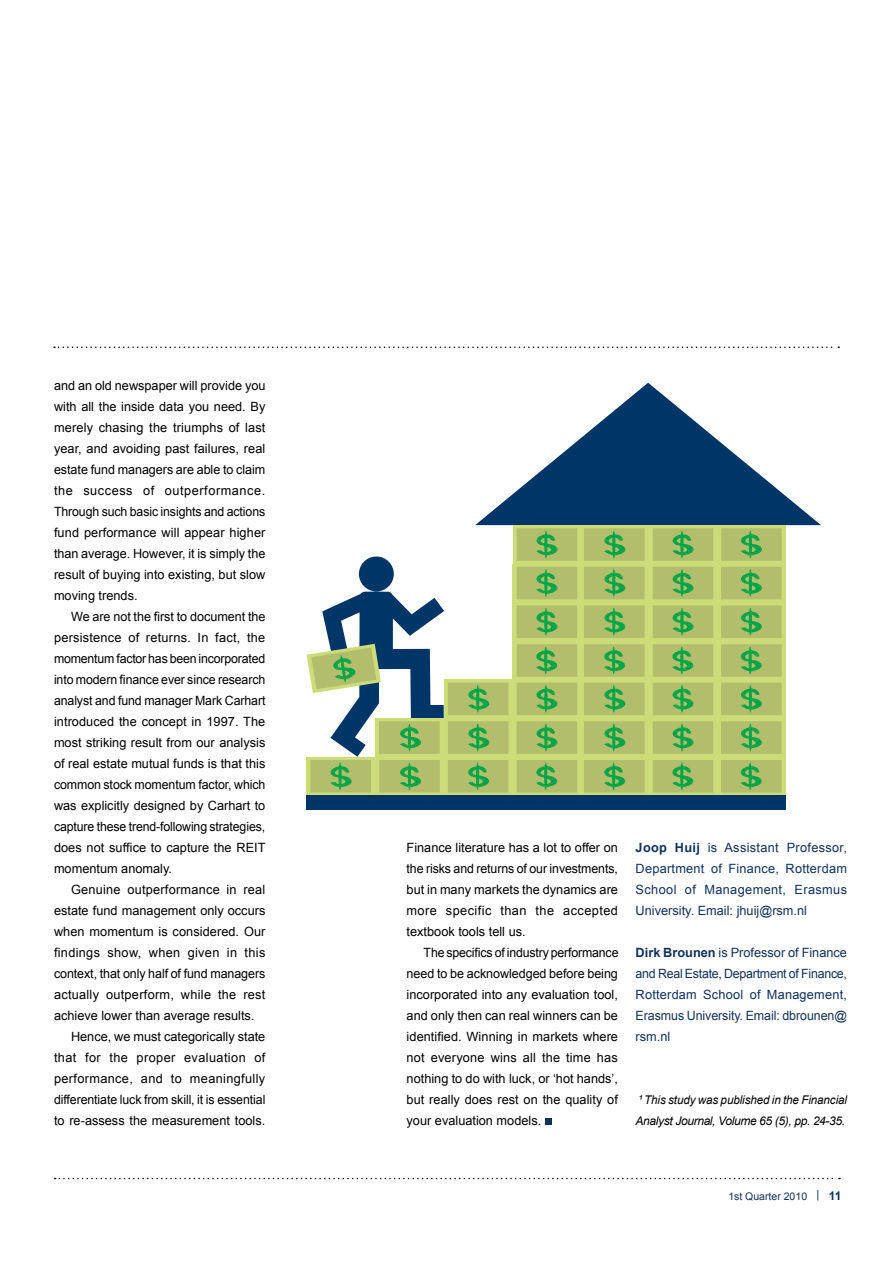
<style>
.page{position:relative;width:893px;height:1263px;background:#fff}
.page>*{position:absolute;margin:0;border:0;box-sizing:border-box;transform-origin:0 0}
.t1{font:12.75px/21px "Arial";color:#000;text-align:justify}
.t2{font:12.75px/21px "Arial";color:#10315a;text-align:justify}
.t3{font:12.75px "Arial";letter-spacing:.02em;color:#000}
.t4{font:12.75px "Arial";letter-spacing:.025em;color:#000}
.t5{font:12.75px "Arial";letter-spacing:.03em;color:#000}
.t6{font:italic 12px/21px "Arial";letter-spacing:-.01em;color:#000}
.t7{font:10.5px "Arial";color:#10315a}
.s1{font-weight:700}
.s2{font-size:11.25px}
.s3{font-weight:700;font-size:12px}
</style>
<div class="page">
<svg style="left:55px;top:1178px;width:785px;height:1px"></svg>
<div style="left:545px;top:1118px;width:7px;height:7px;background:#10315a"></div>
<svg style="left:54px;top:347px;width:785px;height:1px"></svg>
<div style="left:306px;top:757px;width:69px;height:39px;background:linear-gradient(to right,#cbdc78,#cbdc78)"></div>
<div style="left:375px;top:757px;width:69px;height:39px;background:linear-gradient(to right,#cbdc78,#cbdc78)"></div>
<div style="left:444px;top:718px;width:69px;height:39px;background:linear-gradient(to bottom,#c6d575,#c6d575)"></div>
<div style="left:444px;top:679px;width:69px;height:39px;background:linear-gradient(to bottom,#c6d675,#c5d575)"></div>
<div style="left:444px;top:757px;width:69px;height:39px;background:linear-gradient(to right,#ccdd78,#cadb77)"></div>
<div style="left:512px;top:718px;width:69px;height:39px;background:#cbdc78"></div>
<div style="left:512px;top:679px;width:69px;height:39px;background:#cbdc78"></div>
<div style="left:512px;top:757px;width:69px;height:39px;background:#cbdc78"></div>
<svg style="left:517px;top:683px;width:60px;height:32px;background:#9cba67"></svg>
<svg style="left:517px;top:721px;width:60px;height:33px;background:#9dbb67"></svg>
<svg style="left:517px;top:760px;width:60px;height:32px;background:#9cba67"></svg>
<div style="left:580px;top:718px;width:69px;height:39px;background:#cbdc78"></div>
<div style="left:580px;top:679px;width:69px;height:39px;background:linear-gradient(to right,#cada77,#c8d876)"></div>
<div style="left:580px;top:757px;width:69px;height:39px;background:linear-gradient(to bottom,#c7d776,#c7d776)"></div>
<svg style="left:584px;top:683px;width:60px;height:32px;background:#9cba67"></svg>
<svg style="left:584px;top:721px;width:61px;height:33px;background:#9dbb67"></svg>
<svg style="left:584px;top:760px;width:60px;height:32px;background:#9cba67"></svg>
<div style="left:648px;top:718px;width:69px;height:39px;background:#cbdc78"></div>
<div style="left:649px;top:679px;width:68px;height:39px;background:#cbdc78"></div>
<div style="left:649px;top:757px;width:68px;height:39px;background:#cbdc78"></div>
<svg style="left:653px;top:683px;width:60px;height:32px;background:#9cba67"></svg>
<svg style="left:653px;top:721px;width:60px;height:33px;background:#9dbb67"></svg>
<svg style="left:653px;top:760px;width:60px;height:32px;background:#9cba67"></svg>
<div style="left:512px;top:602px;width:69px;height:39px;background:#cbdc78"></div>
<div style="left:512px;top:564px;width:69px;height:38px;background:#cbdc78"></div>
<div style="left:512px;top:641px;width:69px;height:39px;background:#cbdc78"></div>
<svg style="left:517px;top:567px;width:60px;height:32px;background:#9cba67"></svg>
<svg style="left:517px;top:605px;width:60px;height:33px;background:#9dbb67"></svg>
<svg style="left:517px;top:644px;width:60px;height:33px;background:#9dbb67"></svg>
<div style="left:580px;top:602px;width:69px;height:39px;background:#cbdc78"></div>
<div style="left:580px;top:564px;width:69px;height:38px;background:#cbdc78"></div>
<div style="left:580px;top:641px;width:69px;height:39px;background:#cbdc78"></div>
<svg style="left:584px;top:567px;width:60px;height:32px;background:#9cba67"></svg>
<svg style="left:584px;top:605px;width:61px;height:33px;background:#9dbb67"></svg>
<svg style="left:584px;top:644px;width:60px;height:33px;background:#9dbb67"></svg>
<div style="left:648px;top:602px;width:69px;height:39px;background:#cbdc78"></div>
<div style="left:649px;top:564px;width:68px;height:38px;background:#cbdc78"></div>
<div style="left:649px;top:641px;width:68px;height:39px;background:#cbdc78"></div>
<svg style="left:653px;top:567px;width:60px;height:32px;background:#9cba67"></svg>
<svg style="left:653px;top:605px;width:60px;height:33px;background:#9dbb67"></svg>
<svg style="left:653px;top:644px;width:60px;height:33px;background:#9dbb67"></svg>
<div style="left:717px;top:718px;width:69px;height:39px;background:#cbdc78"></div>
<div style="left:717px;top:679px;width:69px;height:39px;background:#cbdc78"></div>
<div style="left:717px;top:757px;width:69px;height:39px;background:#cbdc78"></div>
<svg style="left:721px;top:683px;width:61px;height:32px;background:#9cbb67"></svg>
<svg style="left:721px;top:721px;width:61px;height:33px;background:#9dbb67"></svg>
<svg style="left:721px;top:760px;width:61px;height:32px;background:#9cbb67"></svg>
<div style="left:717px;top:602px;width:69px;height:39px;background:#cbdc78"></div>
<div style="left:717px;top:564px;width:69px;height:38px;background:#cbdc78"></div>
<div style="left:717px;top:641px;width:69px;height:39px;background:#cbdc78"></div>
<svg style="left:721px;top:567px;width:61px;height:32px;background:#9cbb67"></svg>
<svg style="left:721px;top:605px;width:61px;height:33px;background:#9dbb67"></svg>
<svg style="left:721px;top:644px;width:61px;height:33px;background:#9dbb67"></svg>
<svg style="left:475px;top:383px;width:346px;height:142px"></svg>
<div style="left:512px;top:525px;width:69px;height:39px;background:#cbdc78"></div>
<svg style="left:517px;top:528px;width:60px;height:33px;background:#9dbb67"></svg>
<div style="left:580px;top:525px;width:69px;height:39px;background:#cbdc78"></div>
<svg style="left:584px;top:528px;width:61px;height:33px;background:#9dbb67"></svg>
<div style="left:649px;top:525px;width:69px;height:39px;background:#cbdc78"></div>
<svg style="left:653px;top:528px;width:60px;height:33px;background:#9dbb67"></svg>
<div style="left:717px;top:525px;width:69px;height:39px;background:#cbdc78"></div>
<svg style="left:721px;top:528px;width:61px;height:33px;background:#9dbb67"></svg>
<svg style="left:307px;top:556px;width:201px;height:236px"></svg>
<div style="left:306px;top:795px;width:480px;height:15px;background:#003568"></div>
<p class="t1" style="left:54px;top:375px;width:213px">and an old newspaper will provide you with all the inside data you need. By merely chasing the triumphs of last year, and avoiding past failures, real estate fund managers are able to claim the success of outperformance.<br>Through such basic insights and actions fund performance will appear higher than average. However, it is simply the result of buying into existing, but slow moving trends.</p>
<p class="t1" style="left:54px;top:606px;width:213px;text-indent:17px">We are not the first to document the persistence of returns. In fact, the momentum factor has been incorporated into modern finance ever since research analyst and fund manager Mark Carhart introduced the concept in 1997. The most striking result from our analysis of real estate mutual funds is that this common stock momentum factor, which was explicitly designed by Carhart to capture these trend-following strategies, does not suffice to capture the REIT momentum anomaly.</p>
<p class="t3" style="left:71px;top:881px;width:196px">Genuine outperformance in real</p>
<p class="t1" style="left:54px;top:900px;width:213px">estate fund management only occurs</p>
<p class="t1" style="left:54px;top:921px;width:213px">when momentum is considered. Our</p>
<p class="t4" style="left:54px;top:944px;width:213px">findings show, when given in this</p>
<p class="t1" style="left:54px;top:963px;width:213px">context, that only half of fund managers</p>
<p class="t3" style="left:54px;top:986px;width:213px">actually outperform, while the rest</p>
<p class="t1" style="left:54px;top:1005px;width:202px">achieve lower than average results.</p>
<p class="t1" style="left:71px;top:1026px;width:196px">Hence, we must categorically state</p>
<p class="t5" style="left:54px;top:1049px;width:213px">that for the proper evaluation of</p>
<p class="t4" style="left:54px;top:1070px;width:213px">performance, and to meaningfully</p>
<p class="t1" style="left:54px;top:1089px;width:213px">differentiate luck from skill, it is essential</p>
<p class="t1" style="left:54px;top:1110px;width:213px">to re-assess the measurement tools.</p>
<p class="t1" style="left:407px;top:837px;width:213px">Finance literature has a lot to offer on the risks and returns of our investments, but in many markets the dynamics are more specific than the accepted textbook tools tell us.</p>
<p class="t1" style="left:407px;top:942px;width:213px;text-indent:17px">The specifics of industry performance need to be acknowledged before being incorporated into any evaluation tool, and only then can real winners can be identified. Winning in markets where not everyone wins all the time has nothing to do with luck, or ‘hot hands’, but really does rest on the quality of your evaluation models.</p>
<p class="t2" style="left:636px;top:837px;width:213px"><span class="s1">Joop Huij</span> is Assistant Professor, Department of Finance, Rotterdam School of Management, Erasmus University. Email: jhuij@rsm.nl</p>
<p class="t2" style="left:636px;top:942px;width:213px"><span class="s1">Dirk Brounen</span> is Professor of Finance and Real Estate, Department of Finance, Rotterdam School of Management, Erasmus University. Email: dbrounen@ rsm.nl</p>
<p class="t6" style="left:636px;top:1089px;width:213px">¹ This study was published in the Financial<br>Analyst Journal, Volume 65 (5), pp. 24-35.</p>
<p class="t7" style="left:728px;top:1189px;width:115px">1st Quarter 2010 <span class="s2">|</span> <span class="s3">11</span></p>
</div>
